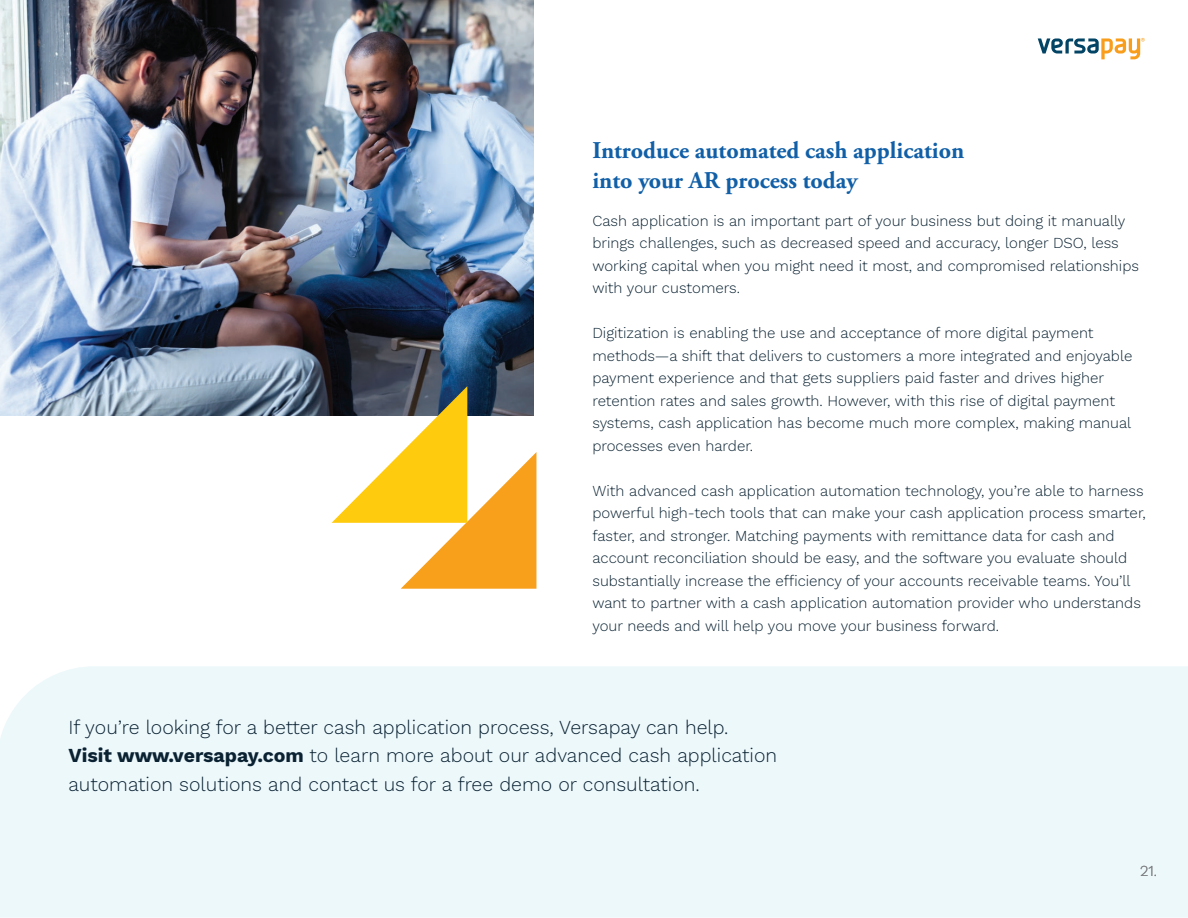
<style>
.page{position:relative;width:1188px;height:918px;background:#fff}
.page>*{position:absolute;margin:0;border:0;box-sizing:border-box;transform-origin:0 0}
.t1{font:700 24px/30px "Adobe Garamond Pro";color:#115fa7}
.t2{font:300 19.5px/28.5px "Work Sans";color:#0a2232}
.t3{font:300 15px/22.5px "Work Sans";color:#0a2232}
.t4{font:300 15px "Work Sans";color:#676666}
.s1{font-weight:700}
</style>
<div class="page">
<div style="left:0;top:666px;width:1188px;height:252px;background:#edf8fb"></div>
<svg style="left:1038px;top:38px;width:107px;height:21px"></svg>
<img style="left:0;top:0;width:534px;height:416px">
<svg style="left:332px;top:386px;width:204px;height:203px"></svg>
<h1 class="t1" style="left:592px;top:136px;width:373px">Introduce automated cash application into your AR process today</h1>
<p class="t3" style="left:592px;top:209px;width:548px">Cash application is an important part of your business but doing it manually brings challenges, such as decreased speed and accuracy, longer DSO, less working capital when you might need it most, and compromised relationships with your customers.</p>
<p class="t3" style="left:592px;top:321px;width:542px">Digitization is enabling the use and acceptance of more digital payment methods—a shift that delivers to customers a more integrated and enjoyable payment experience and that gets suppliers paid faster and drives higher retention rates and sales growth. However, with this rise of digital payment systems, cash application has become much more complex, making manual processes even harder.</p>
<p class="t3" style="left:592px;top:479px;width:555px">With advanced cash application automation technology, you’re able to harness powerful high-tech tools that can make your cash application process smarter, faster, and stronger. Matching payments with remittance data for cash and account reconciliation should be easy, and the software you evaluate should substantially increase the efficiency of your accounts receivable teams. You’ll want to partner with a cash application automation provider who understands your needs and will help you move your business forward.</p>
<h2 class="t2" style="left:68px;top:712px;width:710px">If you’re looking for a better cash application process, Versapay can help.<br><span class="s1">Visit www.versapay.com</span> to learn more about our advanced cash application automation solutions and contact us for a free demo or consultation.</h2>
<p class="t4" style="left:1140px;top:859px;width:19px">21.</p>
</div>
